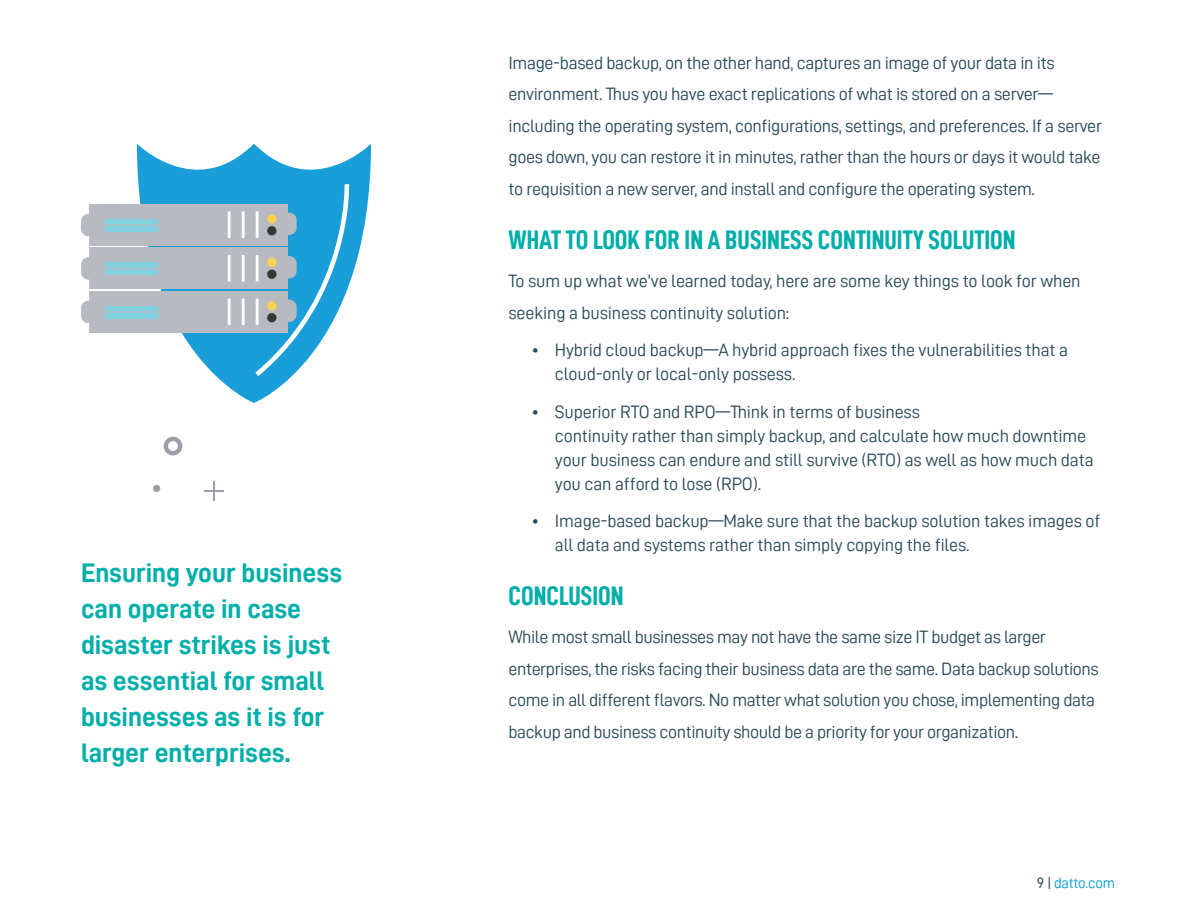
<style>
.page{position:relative;width:1188px;height:918px;background:#fff}
.page>*{position:absolute;margin:0;border:0;box-sizing:border-box;transform-origin:0 0}
.t1{font:700 27px/36px "Datto DIN";color:#00aeaa}
.t2{font:700 27px "Datto DIN Condensed";color:#00aeaa}
.t3{font:18px/31.5px "Datto DIN";letter-spacing:-.02em;color:#284957}
.t4{font:15px "Datto DIN";letter-spacing:-.02em;color:#009bde}
.s1{color:#1b3f4e}
</style>
<div class="page">
<svg style="left:164px;top:437px;width:18px;height:18px"></svg>
<svg style="left:204px;top:482px;width:20px;height:19px"></svg>
<div style="left:153px;top:485px;width:7px;height:7px;background:#9c9fa9;border-radius:50%"></div>
<svg style="left:137px;top:144px;width:234px;height:259px"></svg>
<svg style="left:250px;top:180px;width:101px;height:201px"></svg>
<div style="left:89px;top:291px;width:199px;height:42px;background:#b7bac1"></div>
<div style="left:105px;top:306px;width:53px;height:12px;background:#82d2e1"></div>
<hr style="left:228px;top:298px;width:3px;height:27px;background:#fff">
<hr style="left:242px;top:298px;width:3px;height:27px;background:#fff">
<hr style="left:256px;top:298px;width:3px;height:27px;background:#fff">
<hr style="left:104px;top:311px;width:54px;height:2px;background:#b7bac1">
<div style="left:81px;top:301px;width:18px;height:22px;background:#b7bac1;border-radius:7px"></div>
<div style="left:279px;top:300px;width:18px;height:22px;background:#b7bac1;border-radius:7px"></div>
<div style="left:267px;top:313px;width:10px;height:9px;background:#353635;border-radius:50%"></div>
<div style="left:267px;top:301px;width:9px;height:10px;background:#fdd24f;border-radius:50%"></div>
<div style="left:89px;top:248px;width:199px;height:41px;background:#b7bac1"></div>
<div style="left:105px;top:262px;width:53px;height:13px;background:#82d2e1"></div>
<hr style="left:228px;top:255px;width:3px;height:27px;background:#fff">
<hr style="left:242px;top:255px;width:3px;height:27px;background:#fff">
<hr style="left:256px;top:255px;width:3px;height:27px;background:#fff">
<hr style="left:104px;top:268px;width:54px;height:1px;background:#b7bac1">
<div style="left:81px;top:257px;width:18px;height:23px;background:#b7bac1;border-radius:7px"></div>
<div style="left:279px;top:256px;width:18px;height:22px;background:#b7bac1;border-radius:7px"></div>
<div style="left:267px;top:270px;width:10px;height:9px;background:#353635;border-radius:50%"></div>
<div style="left:267px;top:258px;width:9px;height:9px;background:#fdd24f;border-radius:50%"></div>
<div style="left:89px;top:204px;width:199px;height:42px;background:#b7bac1"></div>
<div style="left:105px;top:219px;width:53px;height:12px;background:#82d2e1"></div>
<hr style="left:228px;top:212px;width:3px;height:26px;background:#fff">
<hr style="left:242px;top:212px;width:3px;height:26px;background:#fff">
<hr style="left:256px;top:212px;width:3px;height:26px;background:#fff">
<hr style="left:104px;top:224px;width:54px;height:2px;background:#b7bac1">
<div style="left:81px;top:214px;width:18px;height:22px;background:#b7bac1;border-radius:7px"></div>
<div style="left:279px;top:213px;width:18px;height:22px;background:#b7bac1;border-radius:7px"></div>
<div style="left:267px;top:226px;width:10px;height:9px;background:#353635;border-radius:50%"></div>
<div style="left:267px;top:214px;width:9px;height:10px;background:#fdd24f;border-radius:50%"></div>
<h1 class="t1" style="left:81px;top:555px;width:263px">Ensuring your business can operate in case disaster strikes is just as essential for small businesses as it is for larger enterprises.</h1>
<p class="t3" style="left:508px;top:47px;width:595px">Image-based backup, on the other hand, captures an image of your data in its environment. Thus you have exact replications of what is stored on a server— including the operating system, configurations, settings, and preferences. If a server goes down, you can restore it in minutes, rather than the hours or days it would take to requisition a new server, and install and configure the operating system.</p>
<h1 class="t2" style="left:508px;top:225px;width:509px">WHAT TO LOOK FOR IN A BUSINESS CONTINUITY SOLUTION</h1>
<p class="t3" style="left:508px;top:265px;width:574px">To sum up what we’ve learned today, here are some key things to look for when seeking a business continuity solution:</p>
<p class="t3" style="left:555px;top:338px;width:515px;line-height:24px;text-indent:-24px">• Hybrid cloud backup—A hybrid approach fixes the vulnerabilities that a cloud-only or local-only possess.</p>
<p class="t3" style="left:555px;top:399px;width:540px;line-height:24px;text-indent:-24px">• Superior RTO and RPO—Think in terms of business<br>continuity rather than simply backup, and calculate how much downtime your business can endure and still survive (RTO) as well as how much data you can afford to lose (RPO).</p>
<p class="t3" style="left:555px;top:509px;width:547px;line-height:24px;text-indent:-24px">• Image-based backup—Make sure that the backup solution takes images of all data and systems rather than simply copying the files.</p>
<h1 class="t2" style="left:508px;top:581px;width:117px">CONCLUSION</h1>
<p class="t3" style="left:508px;top:621px;width:592px">While most small businesses may not have the same size IT budget as larger enterprises, the risks facing their business data are the same. Data backup solutions come in all different flavors. No matter what solution you chose, implementing data backup and business continuity should be a priority for your organization.</p>
<p class="t4" style="left:1037px;top:875px;width:80px"><span class="s1">9 |</span> datto.com</p>
</div>
